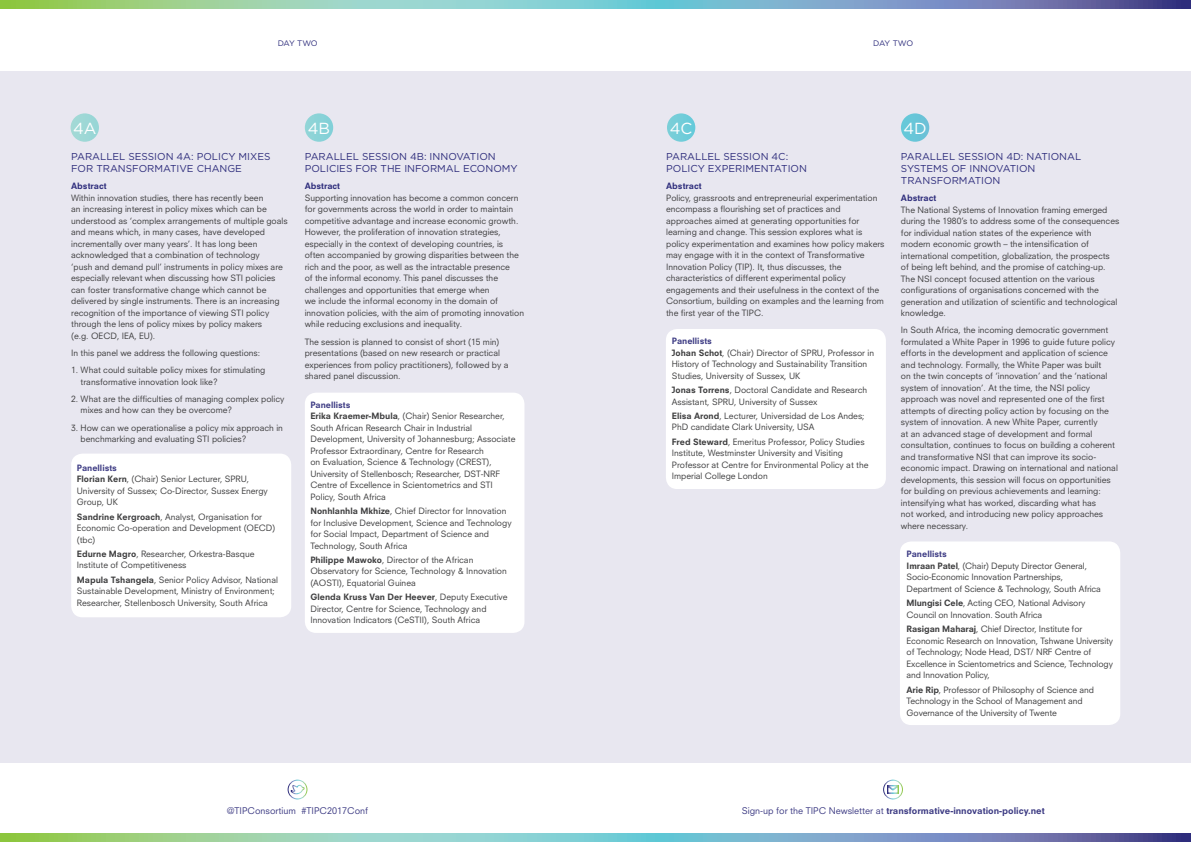
<style>
.page{position:relative;width:1191px;height:842px;background:#fff}
.page>*{position:absolute;margin:0;border:0;box-sizing:border-box;transform-origin:0 0}
.t1{font:16px "Gotham";color:#fff}
.t2{font:10px/12px "Gotham";color:#2e2d7c}
.t3{font:800 9px "Neuzeit SLT Std";color:#3e3c84}
.t4{font:9px "Neuzeit SLT Std";color:#3e3c84}
.t5{font:8.5px/11.5px "Neuzeit SLT Std";color:#3e3e3f}
.t6{font:800 8.5px "Neuzeit SLT Std";color:#2e2d7c}
.t7{font:8px "Gotham";letter-spacing:-.04em;color:#2e2d7c}
.s1{font-weight:800;color:#3e3c84}
.s2{font-weight:800}
.s3{font-weight:400}
</style>
<div class="page">
<div style="left:0;top:71px;width:1191px;height:692px;background:#e8e7f0"></div>
<svg style="left:0;top:0;width:1191px;height:9px"></svg>
<svg style="left:0;top:833px;width:1191px;height:9px"></svg>
<div style="left:288px;top:780px;width:19px;height:19px;border:1px solid #fff;border-radius:50%"></div>
<svg style="left:290px;top:784px;width:15px;height:11px"></svg>
<div style="left:883px;top:780px;width:20px;height:19px;border:1px solid #fff;border-radius:50%"></div>
<svg style="left:887px;top:785px;width:11px;height:9px"></svg>
<div style="left:666px;top:329px;width:220px;height:160px;background:#fff;border-radius:11px"></div>
<div style="left:900px;top:541px;width:220px;height:184px;background:#fff;border-radius:11px"></div>
<div style="left:71px;top:454px;width:220px;height:163px;background:#fff;border-radius:11px"></div>
<div style="left:305px;top:393px;width:219px;height:240px;background:#fff;border-radius:11px"></div>
<div style="left:71px;top:113px;width:28px;height:29px;background:#9ed8d6;border-radius:14px"></div>
<div style="left:305px;top:113px;width:28px;height:29px;background:#89d3d7;border-radius:14px"></div>
<div style="left:667px;top:113px;width:28px;height:29px;background:#72cdd9;border-radius:14px"></div>
<div style="left:901px;top:113px;width:28px;height:29px;background:#68c6d8;border-radius:14px"></div>
<p class="t7" style="left:278px;top:38px;width:42px">DAY TWO</p>
<p class="t7" style="left:873px;top:38px;width:42px">DAY TWO</p>
<h1 class="t1" style="left:73px;top:118px;width:25px">4A</h1>
<h1 class="t1" style="left:308px;top:118px;width:24px">4B</h1>
<h1 class="t1" style="left:670px;top:118px;width:24px">4C</h1>
<h1 class="t1" style="left:903px;top:118px;width:25px">4D</h1>
<p class="t2" style="left:71px;top:150px;width:201px">PARALLEL SESSION 4A: POLICY MIXES<br>FOR TRANSFORMATIVE CHANGE</p>
<p class="t6" style="left:71px;top:181px;width:37px">Abstract</p>
<p class="t5" style="left:71px;top:192px;width:218px">Within innovation studies, there has recently been<br>an increasing interest in policy mixes which can be understood as ‘complex arrangements of multiple goals and means which, in many cases, have developed incrementally over many years’. It has long been acknowledged that a combination of technology<br>‘push and demand pull’ instruments in policy mixes are especially relevant when discussing how STI policies can foster transformative change which cannot be delivered by single instruments. There is an increasing recognition of the importance of viewing STI policy through the lens of policy mixes by policy makers<br>(e.g. OECD, IEA, EU).</p>
<p class="t5" style="left:71px;top:347px;width:190px">In this panel we address the following questions:</p>
<p class="t5" style="left:81px;top:364px;width:186px;text-indent:-9px">1. What could suitable policy mixes for stimulating transformative innovation look like?</p>
<p class="t5" style="left:81px;top:393px;width:205px;text-indent:-9px">2. What are the difficulties of managing complex policy mixes and how can they be overcome?</p>
<p class="t5" style="left:81px;top:422px;width:204px;text-indent:-9px">3. How can we operationalise a policy mix approach in benchmarking and evaluating STI policies?</p>
<p class="t5" style="left:77px;top:462px;width:192px"><span class="s1">Panellists<br></span><span class="s2">Florian Kern</span>, (Chair) Senior Lecturer, SPRU,<br>University of Sussex; Co-Director, Sussex Energy<br>Group, UK</p>
<p class="t5" style="left:77px;top:511px;width:200px"><span class="s2">Sandrine Kergroach</span>, Analyst, Organisation for<br>Economic Co-operation and Development (OECD) (tbc)</p>
<p class="t5" style="left:77px;top:548px;width:179px"><span class="s2">Edurne Magro</span>, Researcher, Orkestra-Basque<br>Institute of Competitiveness</p>
<p class="t5" style="left:77px;top:574px;width:203px"><span class="s2">Mapula Tshangela</span>, Senior Policy Advisor, National<br>Sustainable Development, Ministry of Environment;<br>Researcher, Stellenbosch University, South Africa</p>
<p class="t2" style="left:305px;top:150px;width:214px">PARALLEL SESSION 4B: INNOVATION<br>POLICIES FOR THE INFORMAL ECONOMY</p>
<p class="t6" style="left:305px;top:181px;width:37px">Abstract</p>
<p class="t5" style="left:305px;top:192px;width:221px">Supporting innovation has become a common concern for governments across the world in order to maintain competitive advantage and increase economic growth.<br>However, the proliferation of innovation strategies, especially in the context of developing countries, is often accompanied by growing disparities between the rich and the poor, as well as the intractable presence<br>of the informal economy. This panel discusses the challenges and opportunities that emerge when<br>we include the informal economy in the domain of innovation policies, with the aim of promoting innovation while reducing exclusions and inequality.</p>
<p class="t5" style="left:305px;top:336px;width:205px">The session is planned to consist of short (15 min) presentations (based on new research or practical experiences from policy practitioners), followed by a shared panel discussion.</p>
<p class="t5" style="left:310px;top:399px;width:207px"><span class="s1">Panellists<br></span><span class="s2">Erika Kraemer-Mbula</span>, (Chair) Senior Researcher, South African Research Chair in Industrial Development, University of Johannesburg; Associate Professor Extraordinary, Centre for Research<br>on Evaluation, Science &amp; Technology (CREST), University of Stellenbosch; Researcher, DST-NRF Centre of Excellence in Scientometrics and STI Policy, South Africa</p>
<p class="t5" style="left:310px;top:505px;width:203px"><span class="s2">Nonhlanhla Mkhize</span>, Chief Director for Innovation for Inclusive Development, Science and Technology for Social Impact, Department of Science and Technology, South Africa</p>
<p class="t5" style="left:310px;top:554px;width:198px"><span class="s2">Philippe Mawoko</span>, Director of the African<br>Observatory for Science, Technology &amp; Innovation (AOSTI), Equatorial Guinea</p>
<p class="t5" style="left:310px;top:591px;width:199px"><span class="s2">Glenda Kruss Van Der Heever</span>, Deputy Executive<br>Director, Centre for Science, Technology and<br>Innovation Indicators (CeSTII), South Africa</p>
<p class="t2" style="left:666px;top:150px;width:142px">PARALLEL SESSION 4C:<br>POLICY EXPERIMENTATION</p>
<p class="t6" style="left:666px;top:181px;width:37px">Abstract</p>
<p class="t5" style="left:666px;top:192px;width:220px">Policy, grassroots and entrepreneurial experimentation encompass a flourishing set of practices and approaches aimed at generating opportunities for learning and change. This session explores what is policy experimentation and examines how policy makers may engage with it in the context of Transformative Innovation Policy (TIP). It, thus discusses, the characteristics of different experimental policy engagements and their usefulness in the context of the Consortium, building on examples and the learning from the first year of the TIPC.</p>
<p class="t5" style="left:672px;top:335px;width:204px"><span class="s1">Panellists<br></span><span class="s2">Johan Schot</span>, (Chair) Director of SPRU, Professor in History of Technology and Sustainability Transition Studies, University of Sussex, UK</p>
<p class="t5" style="left:672px;top:384px;width:197px"><span class="s2">Jonas Torrens</span>, Doctoral Candidate and Research<br>Assistant, SPRU, University of Sussex</p>
<p class="t5" style="left:672px;top:410px;width:194px"><span class="s2">Elisa Arond</span>, Lecturer, Universidad de Los Andes;<br>PhD candidate Clark University, USA</p>
<p class="t5" style="left:672px;top:436px;width:198px"><span class="s2">Fred Steward</span>, Emeritus Professor, Policy Studies Institute, Westminster University and Visiting Professor at Centre for Environmental Policy at the Imperial College London</p>
<p class="t2" style="left:901px;top:150px;width:182px">PARALLEL SESSION 4D: NATIONAL<br>SYSTEMS OF INNOVATION<br>TRANSFORMATION</p>
<p class="t6" style="left:901px;top:193px;width:37px">Abstract</p>
<p class="t5" style="left:901px;top:204px;width:220px">The National Systems of Innovation framing emerged during the 1980’s to address some of the consequences for individual nation states of the experience with modern economic growth – the intensification of international competition, globalization, the prospects of being left behind, and the promise of catching-up.<br>The NSI concept focused attention on the various configurations of organisations concerned with the generation and utilization of scientific and technological knowledge.</p>
<p class="t5" style="left:901px;top:324px;width:218px">In South Africa, the incoming democratic government formulated a White Paper in 1996 to guide future policy efforts in the development and application of science and technology. Formally, the White Paper was built<br>on the twin concepts of ‘innovation’ and the ‘national system of innovation’. At the time, the NSI policy approach was novel and represented one of the first attempts of directing policy action by focusing on the system of innovation. A new White Paper, currently<br>at an advanced stage of development and formal consultation, continues to focus on building a coherent and transformative NSI that can improve its socio&shy;economic impact. Drawing on international and national developments, this session will focus on opportunities for building on previous achievements and learning: intensifying what has worked, discarding what has<br>not worked, and introducing new policy approaches where necessary.</p>
<p class="t5" style="left:906px;top:548px;width:196px"><span class="s1">Panellists<br></span><span class="s2">Imraan Patel</span>, (Chair) Deputy Director General, Socio-Economic Innovation Partnerships, Department of Science &amp; Technology, South Africa</p>
<p class="t5" style="left:906px;top:597px;width:180px"><span class="s2">Mlungisi Cele</span>, Acting CEO, National Advisory<br>Council on Innovation. South Africa</p>
<p class="t5" style="left:906px;top:623px;width:208px"><span class="s2">Rasigan Maharaj</span>, Chief Director, Institute for Economic Research on Innovation, Tshwane University of Technology; Node Head, DST/ NRF Centre of Excellence in Scientometrics and Science, Technology and Innovation Policy,</p>
<p class="t5" style="left:906px;top:683px;width:189px"><span class="s2">Arie Rip</span>, Professor of Philosophy of Science and<br>Technology in the School of Management and<br>Governance of the University of Twente</p>
<p class="t4" style="left:227px;top:806px;width:142px">@TIPConsortium #TIPC2017Conf</p>
<p class="t3" style="left:741px;top:805px;width:305px"><span class="s3">Sign-up for the TIPC Newsletter at</span> transformative-innovation-policy.net</p>
</div>
